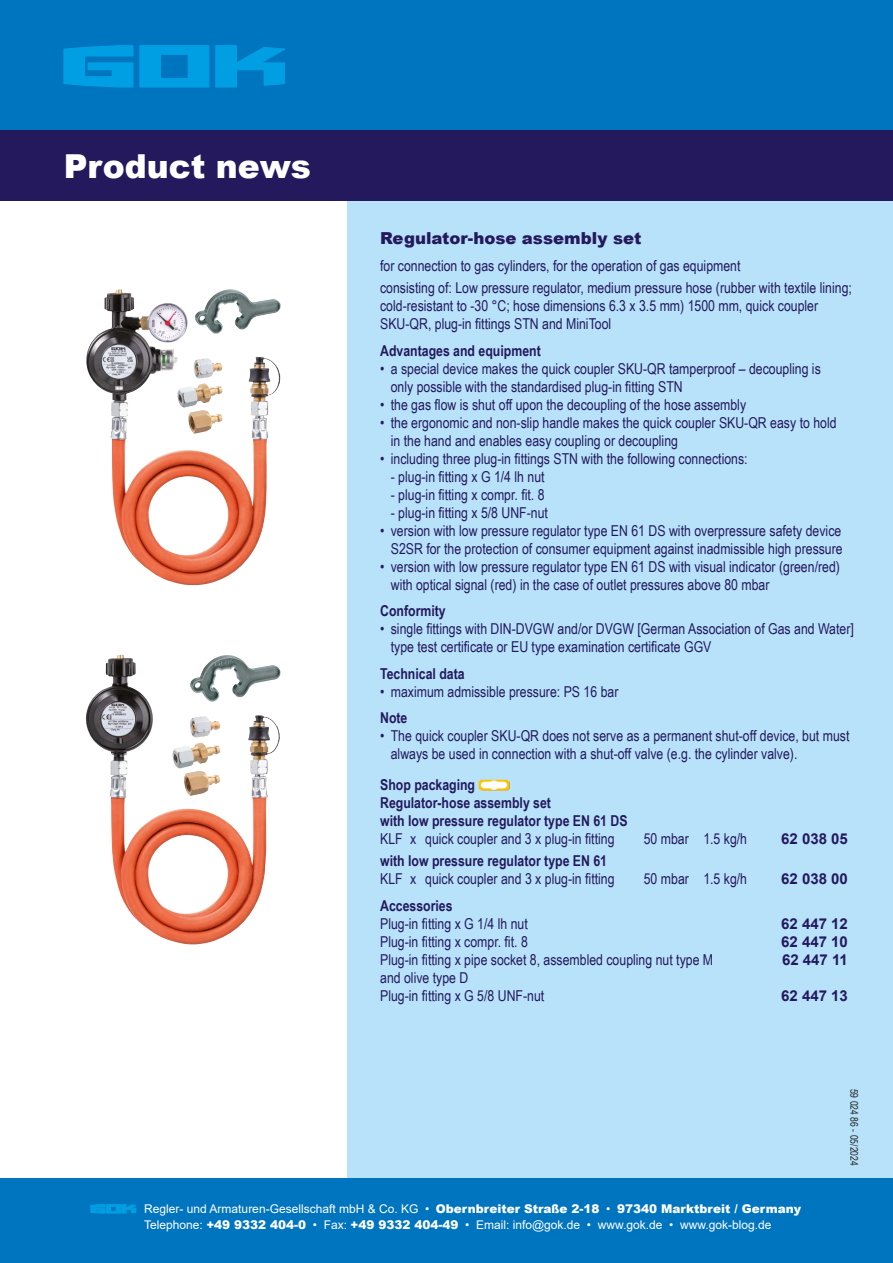
<style>
.page{position:relative;width:893px;height:1263px;background:#fff}
.page>*{position:absolute;margin:0;border:0;box-sizing:border-box;transform-origin:0 0}
.t1{font:900 33px "Arial";color:#fff}
.t2{font:900 16.5px "Arial";color:#24195d}
.t3{font:15px/18px "Arial Narrow";color:#24195d}
.t4{font:700 15px/18px "Arial Narrow";color:#24195d}
.t5{font:700 15px "Arial";color:#24195d}
.t6{font:12px/15.3px "Arial";color:#fff}
.t7{font:10.5px "Arial Narrow";color:#282827}
.s1{font-weight:900}
</style>
<div class="page">
<div style="left:0;top:0;width:893px;height:194px;background:#0075bf"></div>
<div style="left:347px;top:198px;width:546px;height:980px;background:#b7e2fa"></div>
<div style="left:0;top:130px;width:893px;height:70px;background:#24195d"></div>
<svg style="left:215px;top:46px;width:70px;height:41px"></svg>
<svg style="left:64px;top:45px;width:69px;height:42px"></svg>
<svg style="left:140px;top:45px;width:69px;height:42px"></svg>
<div style="left:0;top:1178px;width:893px;height:85px;background:#0075bf"></div>
<svg style="left:91px;top:1204px;width:45px;height:9px"></svg>
<img style="left:478px;top:780px;width:32px;height:11px">
<img style="left:86px;top:289px;width:191px;height:296px">
<img style="left:86px;top:655px;width:194px;height:289px">
<h1 class="t1" style="left:64px;top:142px;width:249px">Product news</h1>
<p class="t2" style="left:380px;top:226px;width:263px">Regulator-hose assembly set</p>
<p class="t3" style="left:380px;top:254px;width:473px;line-height:22.2px">for connection to gas cylinders, for the operation of gas equipment<br>consisting of: Low pressure regulator, medium pressure hose (rubber with textile lining;</p>
<p class="t3" style="left:380px;top:296px;width:440px">cold-resistant to -30 °C; hose dimensions 6.3 x 3.5 mm) 1500 mm, quick coupler<br>SKU-QR, plug-in fittings STN and MiniTool</p>
<p class="t4" style="left:380px;top:340px;width:162px">Advantages and equipment</p>
<p class="t3" style="left:391px;top:359px;width:432px;text-indent:-11px">• a special device makes the quick coupler SKU-QR tamperproof – decoupling is only possible with the standardised plug-in fitting STN</p>
<p class="t3" style="left:380px;top:395px;width:368px">• the gas flow is shut off upon the decoupling of the hose assembly</p>
<p class="t3" style="left:391px;top:413px;width:447px;text-indent:-11px">• the ergonomic and non-slip handle makes the quick coupler SKU-QR easy to hold in the hand and enables easy coupling or decoupling</p>
<p class="t3" style="left:380px;top:449px;width:369px">• including three plug-in fittings STN with the following connections:</p>
<p class="t3" style="left:391px;top:467px;width:155px">- plug-in fitting x G 1/4 lh nut</p>
<p class="t3" style="left:391px;top:485px;width:155px">- plug-in fitting x compr. fit. 8</p>
<p class="t3" style="left:391px;top:503px;width:159px">- plug-in fitting x 5/8 UNF-nut</p>
<p class="t3" style="left:380px;top:521px;width:464px;text-align:right">• version with low pressure regulator type EN 61 DS with overpressure safety device<br>S2SR for the protection of consumer equipment against inadmissible high pressure</p>
<p class="t3" style="left:391px;top:557px;width:451px;text-indent:-11px">• version with low pressure regulator type EN 61 DS with visual indicator (green/red) with optical signal (red) in the case of outlet pressures above 80 mbar</p>
<p class="t4" style="left:380px;top:601px;width:67px">Conformity</p>
<p class="t3" style="left:391px;top:619px;width:465px;text-indent:-11px">• single fittings with DIN-DVGW and/or DVGW [German Association of Gas and Water] type test certificate or EU type examination certificate GGV</p>
<p class="t4" style="left:380px;top:663px;width:86px">Technical data</p>
<p class="t3" style="left:380px;top:682px;width:240px">• maximum admissible pressure: PS 16 bar</p>
<p class="t4" style="left:380px;top:708px;width:29px">Note</p>
<p class="t3" style="left:391px;top:726px;width:460px;text-indent:-11px">• The quick coupler SKU-QR does not serve as a permanent shut-off device, but must always be used in connection with a shut-off valve (e.g. the cylinder valve).</p>
<p class="t4" style="left:380px;top:775px;width:249px">Shop packaging<br>Regulator-hose assembly set<br>with low pressure regulator type EN 61 DS</p>
<p class="t3" style="left:380px;top:829px;width:236px">KLF x quick coupler and 3 x plug-in fitting</p>
<p class="t3" style="left:644px;top:829px;width:105px">50 mbar 1.5 kg/h</p>
<p class="t5" style="left:781px;top:828px;width:68px">62 038 05</p>
<p class="t4" style="left:380px;top:851px;width:228px">with low pressure regulator type EN 61</p>
<p class="t3" style="left:380px;top:869px;width:236px">KLF x quick coupler and 3 x plug-in fitting</p>
<p class="t3" style="left:644px;top:869px;width:105px">50 mbar 1.5 kg/h</p>
<p class="t5" style="left:781px;top:868px;width:68px">62 038 00</p>
<p class="t4" style="left:380px;top:895px;width:74px">Accessories</p>
<p class="t3" style="left:380px;top:914px;width:149px">Plug-in fitting x G 1/4 lh nut</p>
<p class="t5" style="left:781px;top:913px;width:68px">62 447 12</p>
<p class="t3" style="left:380px;top:932px;width:149px">Plug-in fitting x compr. fit. 8</p>
<p class="t5" style="left:781px;top:931px;width:68px">62 447 10</p>
<p class="t3" style="left:380px;top:950px;width:334px">Plug-in fitting x pipe socket 8, assembled coupling nut type M</p>
<p class="t5" style="left:782px;top:949px;width:67px">62 447 11</p>
<p class="t3" style="left:380px;top:968px;width:166px">and olive type D<br>Plug-in fitting x G 5/8 UNF-nut</p>
<p class="t5" style="left:781px;top:985px;width:68px">62 447 13</p>
<p class="t7" style="left:862px;top:1089px;width:79px;rotate:90deg">59 024 86 - 05/2024</p>
<p class="t6" style="left:144px;top:1201px;width:658px">Regler- und Armaturen-Gesellschaft mbH &amp; Co. KG • <span class="s1">Obernbreiter Straße 2-18</span> • <span class="s1">97340 Marktbreit / Germany<br></span>Telephone: <span class="s1">+49 9332 404-0</span> • Fax: <span class="s1">+49 9332 404-49</span> • Email: info@gok.de • www.gok.de • www.gok-blog.de</p>
</div>
